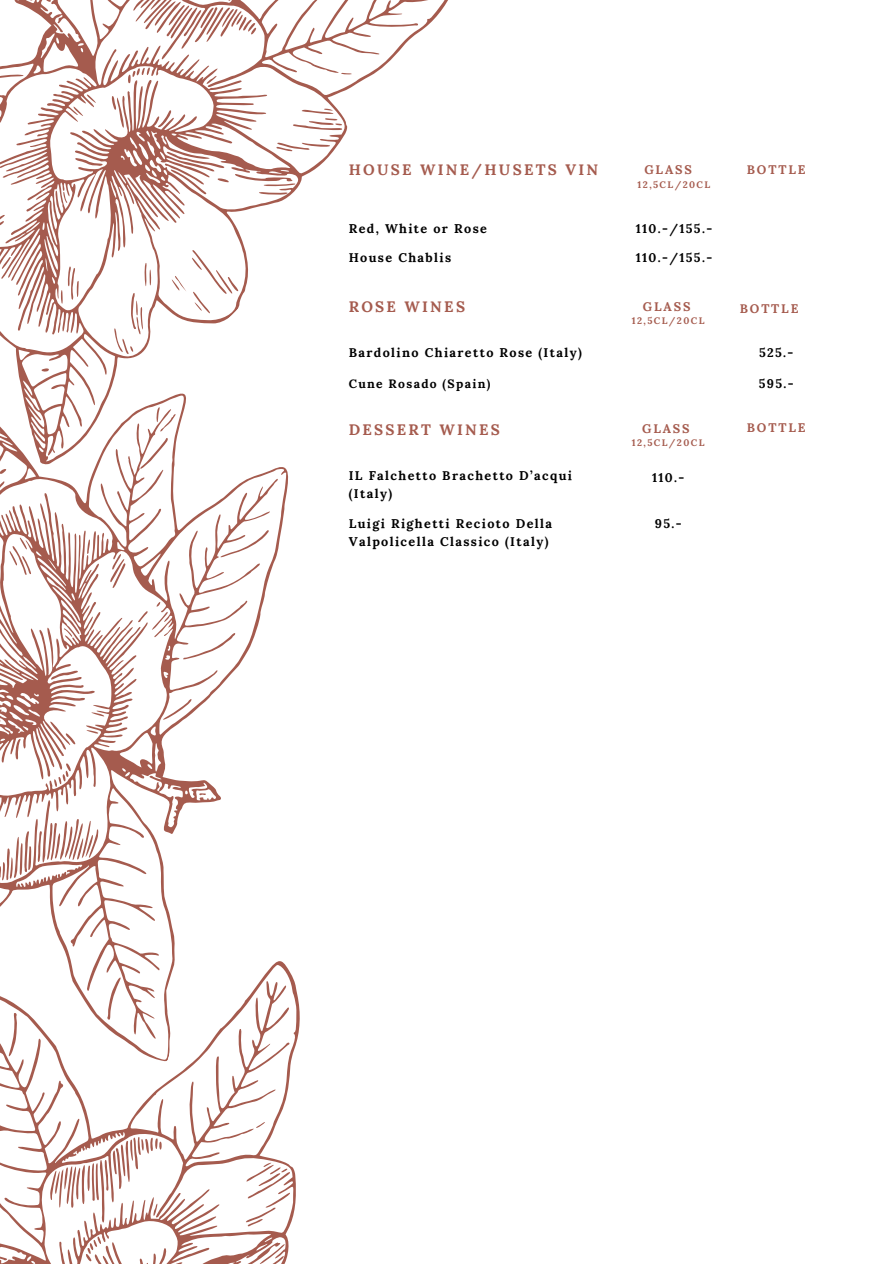
<style>
.page{position:relative;width:894px;height:1264px;background:#fff}
.page>*{position:absolute;margin:0;border:0;box-sizing:border-box;transform-origin:0 0}
.t1{font:700 15.15px "Lora";letter-spacing:.15em;color:#a55b4e}
.t2{font:700 12.6px/17.9px "Lora";letter-spacing:.11em;color:#000}
.t3{font:700 12.45px "Lora";letter-spacing:.11em;color:#000}
.t4{font:700 12.45px "Lora";letter-spacing:.15em;color:#a55b4e}
.t5{font:700 12.15px "Lora";letter-spacing:.11em;color:#000}
.t6{font:700 9.45px "Lora";letter-spacing:.15em;color:#a55b4e}
</style>
<div class="page">
<svg style="left:0;top:0;width:448px;height:324px"></svg>
<svg style="left:0;top:324px;width:289px;height:587px"></svg>
<svg style="left:0;top:911px;width:300px;height:352px"></svg>
<h2 class="t1" style="left:348px;top:160px;width:251px">HOUSE WINE/HUSETS VIN</h2>
<h3 class="t4" style="left:644px;top:161px;width:49px">GLASS</h3>
<h3 class="t6" style="left:637px;top:178px;width:74px">12,5CL/20CL</h3>
<h3 class="t2" style="left:348px;top:219px;width:140px">Red, White or Rose</h3>
<h2 class="t3" style="left:635px;top:220px;width:78px">110.-/155.-</h2>
<p class="t2" style="left:348px;top:249px;width:104px">House Chablis</p>
<h2 class="t3" style="left:635px;top:250px;width:78px">110.-/155.-</h2>
<h3 class="t4" style="left:746px;top:161px;width:60px">BOTTLE</h3>
<p class="t1" style="left:348px;top:297px;width:118px">ROSE WINES</p>
<h1 class="t2" style="left:348px;top:343px;width:234px">Bardolino Chiaretto Rose (Italy)</h1>
<h3 class="t5" style="left:348px;top:375px;width:143px">Cune Rosado (Spain)</h3>
<h3 class="t4" style="left:642px;top:298px;width:49px">GLASS</h3>
<p class="t4" style="left:739px;top:300px;width:60px">BOTTLE</p>
<h2 class="t6" style="left:631px;top:315px;width:74px">12,5CL/20CL</h2>
<h3 class="t3" style="left:758px;top:344px;width:36px">525.-</h3>
<h1 class="t3" style="left:758px;top:375px;width:36px">595.-</h1>
<p class="t1" style="left:348px;top:420px;width:153px">DESSERT WINES</p>
<p class="t4" style="left:642px;top:420px;width:49px">GLASS</p>
<h2 class="t4" style="left:746px;top:419px;width:60px">BOTTLE</h2>
<p class="t6" style="left:631px;top:436px;width:74px">12,5CL/20CL</p>
<h1 class="t2" style="left:348px;top:467px;width:225px">IL Falchetto Brachetto D’acqui (Italy)</h1>
<h3 class="t3" style="left:651px;top:469px;width:34px">110.-</h3>
<h3 class="t3" style="left:654px;top:515px;width:28px">95.-</h3>
<h3 class="t2" style="left:348px;top:514px;width:205px">Luigi Righetti Recioto Della<br>Valpolicella Classico (Italy)</h3>
</div>
